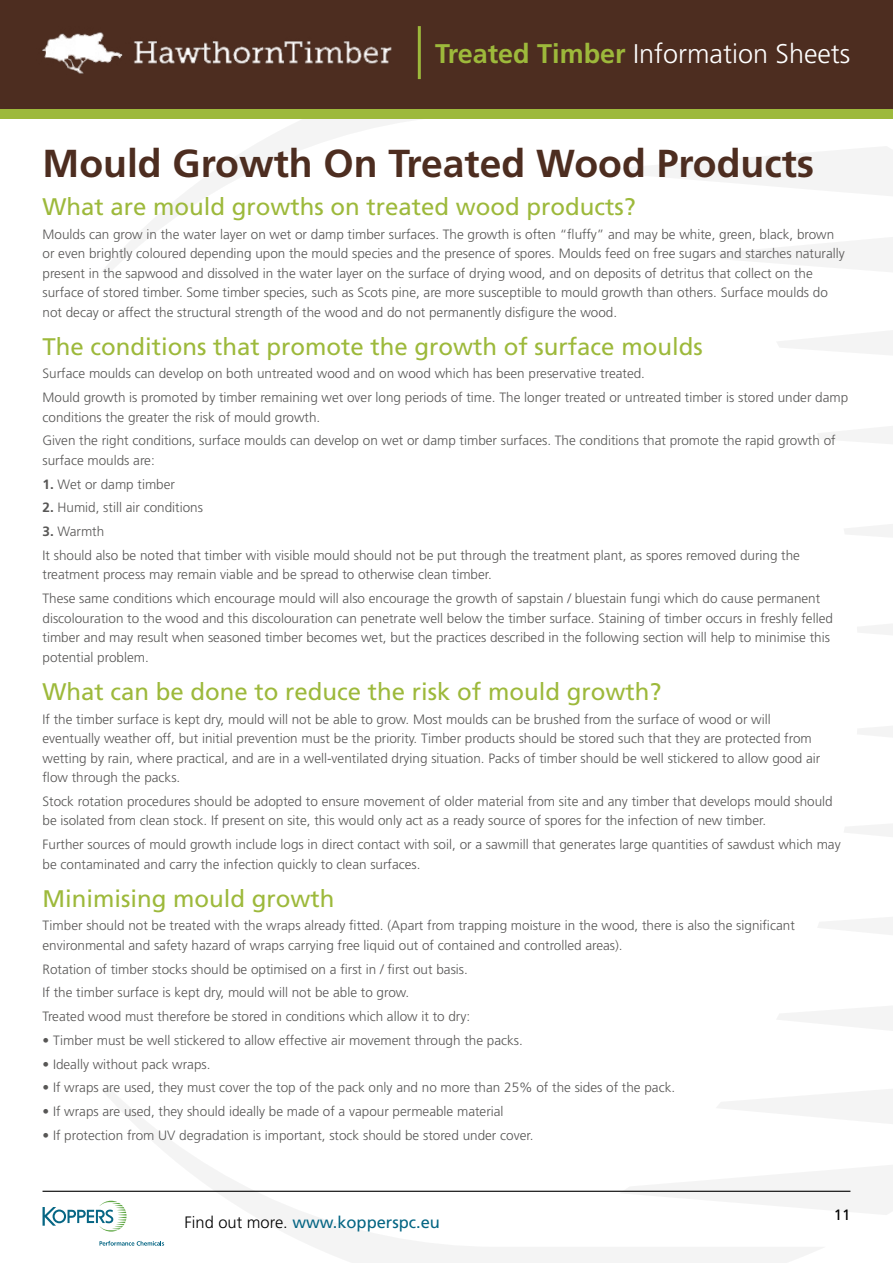
<style>
.page{position:relative;width:893px;height:1263px;background:#fff}
.page>*{position:absolute;margin:0;border:0;box-sizing:border-box;transform-origin:0 0}
.t1{font:700 39px "Frutiger";color:#4d2d20}
.t2{font:300 27px "Frutiger";color:#fff}
.t3{font:24px "Frutiger";color:#9db93b}
.t4{font:16.5px "Frutiger";color:#066684}
.t5{font:15px "Frutiger";color:#010101}
.t6{font:300 13.5px/19.5px "Frutiger";color:#585756}
.s1{font-weight:700;color:#9db93b}
.s2{font-weight:700}
.s3{font-weight:300;color:#010101}
</style>
<div class="page">
<svg style="left:100px;top:1089px;width:723px;height:174px"></svg>
<svg style="left:102px;top:119px;width:316px;height:153px"></svg>
<svg style="left:857px;top:726px;width:36px;height:11px"></svg>
<svg style="left:844px;top:824px;width:49px;height:13px"></svg>
<svg style="left:818px;top:917px;width:75px;height:18px"></svg>
<svg style="left:777px;top:1006px;width:116px;height:25px"></svg>
<svg style="left:715px;top:1089px;width:178px;height:44px"></svg>
<svg style="left:619px;top:1158px;width:274px;height:57px"></svg>
<svg style="left:857px;top:624px;width:36px;height:11px"></svg>
<svg style="left:844px;top:524px;width:49px;height:13px"></svg>
<svg style="left:818px;top:426px;width:75px;height:18px"></svg>
<svg style="left:777px;top:331px;width:116px;height:24px"></svg>
<svg style="left:717px;top:237px;width:176px;height:35px"></svg>
<svg style="left:621px;top:147px;width:272px;height:49px"></svg>
<div style="left:0;top:108px;width:893px;height:11px;background:#9db93b"></div>
<div style="left:0;top:0;width:893px;height:108px;background:#4d2d20"></div>
<img style="left:42px;top:32px;width:350px;height:42px">
<hr style="left:418px;top:26px;width:3px;height:53px;background:#9db93b">
<hr style="left:43px;top:1191px;width:807px;height:1px;background:#010101">
<svg style="left:43px;top:1201px;width:84px;height:30px"></svg>
<svg style="left:99px;top:1241px;width:65px;height:5px"></svg>
<h2 class="t2" style="left:435px;top:38px;width:417px"><span class="s1">Treated Timber</span> Information Sheets</h2>
<h1 class="t1" style="left:43px;top:140px;width:773px">Mould Growth On Treated Wood Products</h1>
<h3 class="t3" style="left:43px;top:192px;width:595px">What are mould growths on treated wood products?</h3>
<p class="t6" style="left:43px;top:224px;width:804px">Moulds can grow in the water layer on wet or damp timber surfaces. The growth is often “fluffy” and may be white, green, black, brown or even brightly coloured depending upon the mould species and the presence of spores. Moulds feed on free sugars and starches naturally present in the sapwood and dissolved in the water layer on the surface of drying wood, and on deposits of detritus that collect on the surface of stored timber. Some timber species, such as Scots pine, are more susceptible to mould growth than others. Surface moulds do not decay or affect the structural strength of the wood and do not permanently disfigure the wood.</p>
<h3 class="t3" style="left:43px;top:332px;width:662px">The conditions that promote the growth of surface moulds</h3>
<p class="t6" style="left:43px;top:362px;width:807px;line-height:23.7px">Surface moulds can develop on both untreated wood and on wood which has been preservative treated.<br>Mould growth is promoted by timber remaining wet over long periods of time. The longer treated or untreated timber is stored under damp</p>
<p class="t6" style="left:43px;top:405px;width:795px;line-height:23.7px">conditions the greater the risk of mould growth.<br>Given the right conditions, surface moulds can develop on wet or damp timber surfaces. The conditions that promote the rapid growth of</p>
<p class="t6" style="left:43px;top:451px;width:114px">surface moulds are:</p>
<p class="t6" style="left:43px;top:474px;width:134px"><span class="s2">1.</span> Wet or damp timber</p>
<p class="t6" style="left:43px;top:498px;width:162px"><span class="s2">2.</span> Humid, still air conditions</p>
<p class="t6" style="left:43px;top:520px;width:759px;line-height:23.7px"><span class="s2">3.</span> Warmth<br>It should also be noted that timber with visible mould should not be put through the treatment plant, as spores removed during the</p>
<p class="t6" style="left:43px;top:563px;width:779px;line-height:23.7px">treatment process may remain viable and be spread to otherwise clean timber.<br>These same conditions which encourage mould will also encourage the growth of sapstain / bluestain fungi which do cause permanent</p>
<p class="t6" style="left:43px;top:608px;width:792px">discolouration to the wood and this discolouration can penetrate well below the timber surface. Staining of timber occurs in freshly felled timber and may result when seasoned timber becomes wet, but the practices described in the following section will help to minimise this potential problem.</p>
<h3 class="t3" style="left:43px;top:677px;width:620px">What can be done to reduce the risk of mould growth?</h3>
<p class="t6" style="left:43px;top:709px;width:779px">If the timber surface is kept dry, mould will not be able to grow. Most moulds can be brushed from the surface of wood or will eventually weather off, but initial prevention must be the priority. Timber products should be stored such that they are protected from wetting by rain, where practical, and are in a well-ventilated drying situation. Packs of timber should be well stickered to allow good air flow through the packs.</p>
<p class="t6" style="left:43px;top:791px;width:792px">Stock rotation procedures should be adopted to ensure movement of older material from site and any timber that develops mould should be isolated from clean stock. If present on site, this would only act as a ready source of spores for the infection of new timber.</p>
<p class="t6" style="left:43px;top:835px;width:800px">Further sources of mould growth include logs in direct contact with soil, or a sawmill that generates large quantities of sawdust which may be contaminated and carry the infection quickly to clean surfaces.</p>
<h3 class="t3" style="left:43px;top:884px;width:294px">Minimising mould growth</h3>
<p class="t6" style="left:43px;top:916px;width:754px">Timber should not be treated with the wraps already fitted. (Apart from trapping moisture in the wood, there is also the significant environmental and safety hazard of wraps carrying free liquid out of contained and controlled areas).</p>
<p class="t6" style="left:43px;top:957px;width:429px;line-height:23.7px">Rotation of timber stocks should be optimised on a first in / first out basis.<br>If the timber surface is kept dry, mould will not be able to grow.<br>Treated wood must therefore be stored in conditions which allow it to dry:</p>
<p class="t6" style="left:43px;top:1031px;width:482px">• Timber must be well stickered to allow effective air movement through the packs.</p>
<p class="t6" style="left:43px;top:1054px;width:170px">• Ideally without pack wraps.</p>
<p class="t6" style="left:43px;top:1078px;width:634px">• If wraps are used, they must cover the top of the pack only and no more than 25% of the sides of the pack.</p>
<p class="t6" style="left:43px;top:1102px;width:463px">• If wraps are used, they should ideally be made of a vapour permeable material</p>
<p class="t6" style="left:43px;top:1125px;width:492px">• If protection from UV degradation is important, stock should be stored under cover.</p>
<p class="t4" style="left:185px;top:1213px;width:257px"><span class="s3">Find out more.</span> www.kopperspc.eu</p>
<p class="t5" style="left:834px;top:1206px;width:18px">11</p>
</div>
